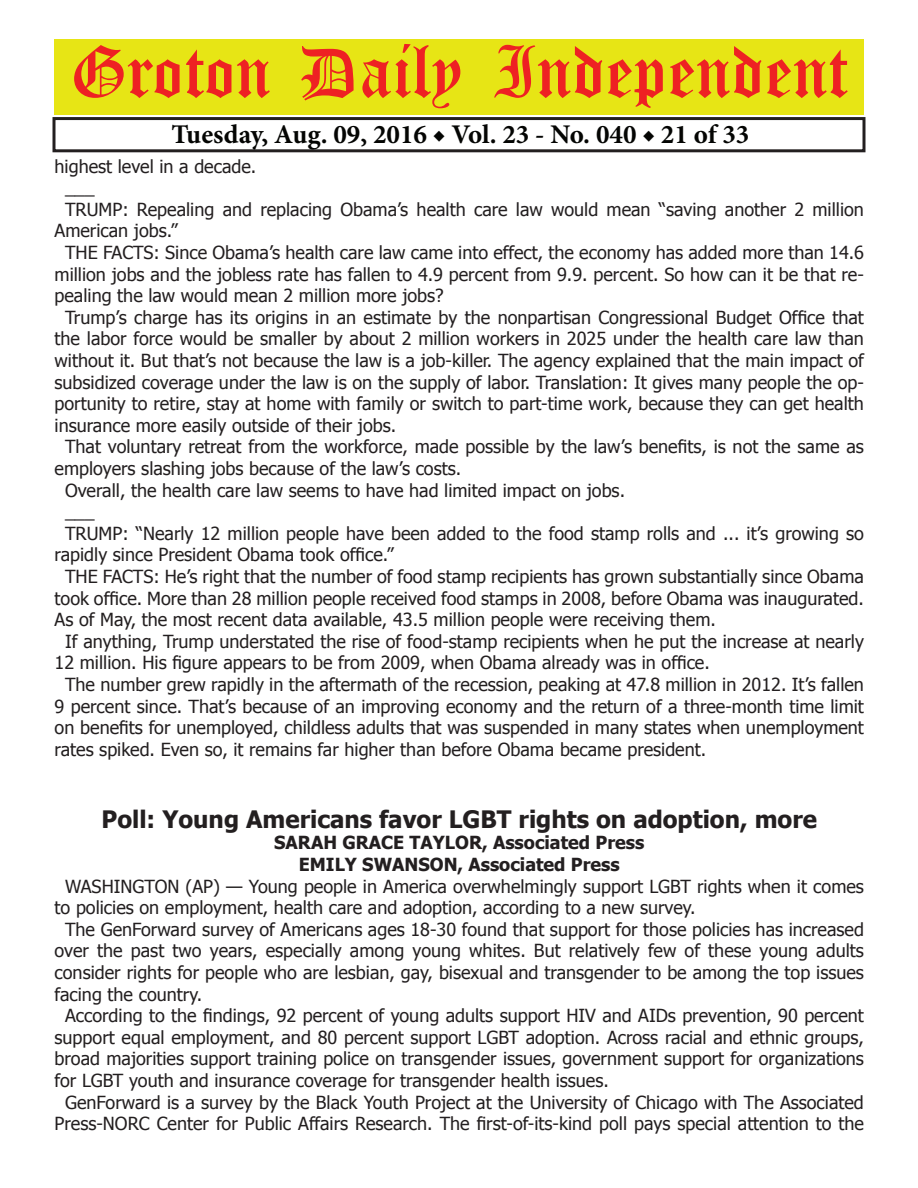
<style>
.page{position:relative;width:918px;height:1188px;background:#fff}
.page>*{position:absolute;margin:0;border:0;box-sizing:border-box;transform-origin:0 0}
.t1{font:54px "Old English Five";color:#ee2123}
.t2{font:700 27px "Minion Pro";color:#040503}
.t3{font:700 24px "Tahoma";color:#231f20}
.t4{font:18px "Tahoma";color:#231f20}
.t5{font:700 18px/21.6px "Tahoma";color:#231f20;text-align:center}
</style>
<div class="page">
<div style="left:52px;top:117px;width:814px;height:35px;border:3px solid #231f20"></div>
<div style="left:54px;top:40px;width:810px;height:75px;background:#e7e515"></div>
<h1 class="t1" style="left:70px;top:47px;width:779px">Groton Daily Independent</h1>
<h2 class="t2" style="left:172px;top:116px;width:579px">Tuesday, Aug. 09, 2016 ◆ Vol. 23 - No. 040 ◆ 21 of 33</h2>
<p class="t4" style="left:55px;top:154px;width:203px">highest level in a decade.</p>
<p class="t4" style="left:65px;top:176px;width:31px">___</p>
<p class="t4" style="left:65px;top:197px;width:800px">TRUMP: Repealing and replacing Obama’s health care law would mean “saving another 2 million</p>
<p class="t4" style="left:55px;top:219px;width:125px">American jobs.”</p>
<p class="t4" style="left:65px;top:240px;width:800px">THE FACTS: Since Obama’s health care law came into effect, the economy has added more than 14.6</p>
<p class="t4" style="left:55px;top:262px;width:811px">million jobs and the jobless rate has fallen to 4.9 percent from 9.9. percent. So how can it be that re-</p>
<p class="t4" style="left:55px;top:284px;width:391px">pealing the law would mean 2 million more jobs?</p>
<p class="t4" style="left:65px;top:305px;width:800px">Trump’s charge has its origins in an estimate by the nonpartisan Congressional Budget Office that</p>
<p class="t4" style="left:55px;top:327px;width:811px">the labor force would be smaller by about 2 million workers in 2025 under the health care law than</p>
<p class="t4" style="left:55px;top:348px;width:811px">without it. But that’s not because the law is a job-killer. The agency explained that the main impact of</p>
<p class="t4" style="left:55px;top:370px;width:811px">subsidized coverage under the law is on the supply of labor. Translation: It gives many people the op-</p>
<p class="t4" style="left:55px;top:392px;width:811px">portunity to retire, stay at home with family or switch to part-time work, because they can get health</p>
<p class="t4" style="left:55px;top:413px;width:343px">insurance more easily outside of their jobs.</p>
<p class="t4" style="left:65px;top:435px;width:800px">That voluntary retreat from the workforce, made possible by the law’s benefits, is not the same as</p>
<p class="t4" style="left:55px;top:456px;width:408px">employers slashing jobs because of the law’s costs.</p>
<p class="t4" style="left:65px;top:478px;width:562px">Overall, the health care law seems to have had limited impact on jobs.</p>
<p class="t4" style="left:65px;top:500px;width:31px">___</p>
<p class="t4" style="left:65px;top:521px;width:800px">TRUMP: “Nearly 12 million people have been added to the food stamp rolls and ... it’s growing so</p>
<p class="t4" style="left:55px;top:543px;width:341px">rapidly since President Obama took office.”</p>
<p class="t4" style="left:65px;top:564px;width:800px">THE FACTS: He’s right that the number of food stamp recipients has grown substantially since Obama</p>
<p class="t4" style="left:55px;top:586px;width:811px">took office. More than 28 million people received food stamps in 2008, before Obama was inaugurated.</p>
<p class="t4" style="left:55px;top:608px;width:663px">As of May, the most recent data available, 43.5 million people were receiving them.</p>
<p class="t4" style="left:65px;top:629px;width:800px">If anything, Trump understated the rise of food-stamp recipients when he put the increase at nearly</p>
<p class="t4" style="left:55px;top:651px;width:657px">12 million. His figure appears to be from 2009, when Obama already was in office.</p>
<p class="t4" style="left:65px;top:672px;width:800px">The number grew rapidly in the aftermath of the recession, peaking at 47.8 million in 2012. It’s fallen</p>
<p class="t4" style="left:55px;top:694px;width:811px">9 percent since. That’s because of an improving economy and the return of a three-month time limit</p>
<p class="t4" style="left:55px;top:716px;width:811px">on benefits for unemployed, childless adults that was suspended in many states when unemployment</p>
<p class="t4" style="left:55px;top:737px;width:653px">rates spiked. Even so, it remains far higher than before Obama became president.</p>
<h3 class="t3" style="left:102px;top:802px;width:717px">Poll: Young Americans favor LGBT rights on adoption, more</h3>
<p class="t5" style="left:274px;top:831px;width:372px">SARAH GRACE TAYLOR, Associated Press<br>EMILY SWANSON, Associated Press</p>
<p class="t4" style="left:65px;top:874px;width:800px">WASHINGTON (AP) — Young people in America overwhelmingly support LGBT rights when it comes</p>
<p class="t4" style="left:55px;top:896px;width:643px">to policies on employment, health care and adoption, according to a new survey.</p>
<p class="t4" style="left:65px;top:917px;width:800px">The GenForward survey of Americans ages 18-30 found that support for those policies has increased</p>
<p class="t4" style="left:55px;top:939px;width:811px">over the past two years, especially among young whites. But relatively few of these young adults</p>
<p class="t4" style="left:55px;top:960px;width:811px">consider rights for people who are lesbian, gay, bisexual and transgender to be among the top issues</p>
<p class="t4" style="left:55px;top:982px;width:149px">facing the country.</p>
<p class="t4" style="left:65px;top:1004px;width:800px">According to the findings, 92 percent of young adults support HIV and AIDs prevention, 90 percent</p>
<p class="t4" style="left:55px;top:1025px;width:811px">support equal employment, and 80 percent support LGBT adoption. Across racial and ethnic groups,</p>
<p class="t4" style="left:55px;top:1047px;width:811px">broad majorities support training police on transgender issues, government support for organizations</p>
<p class="t4" style="left:55px;top:1068px;width:556px">for LGBT youth and insurance coverage for transgender health issues.</p>
<p class="t4" style="left:65px;top:1090px;width:800px">GenForward is a survey by the Black Youth Project at the University of Chicago with The Associated</p>
<p class="t4" style="left:55px;top:1112px;width:811px">Press-NORC Center for Public Affairs Research. The first-of-its-kind poll pays special attention to the</p>
</div>
